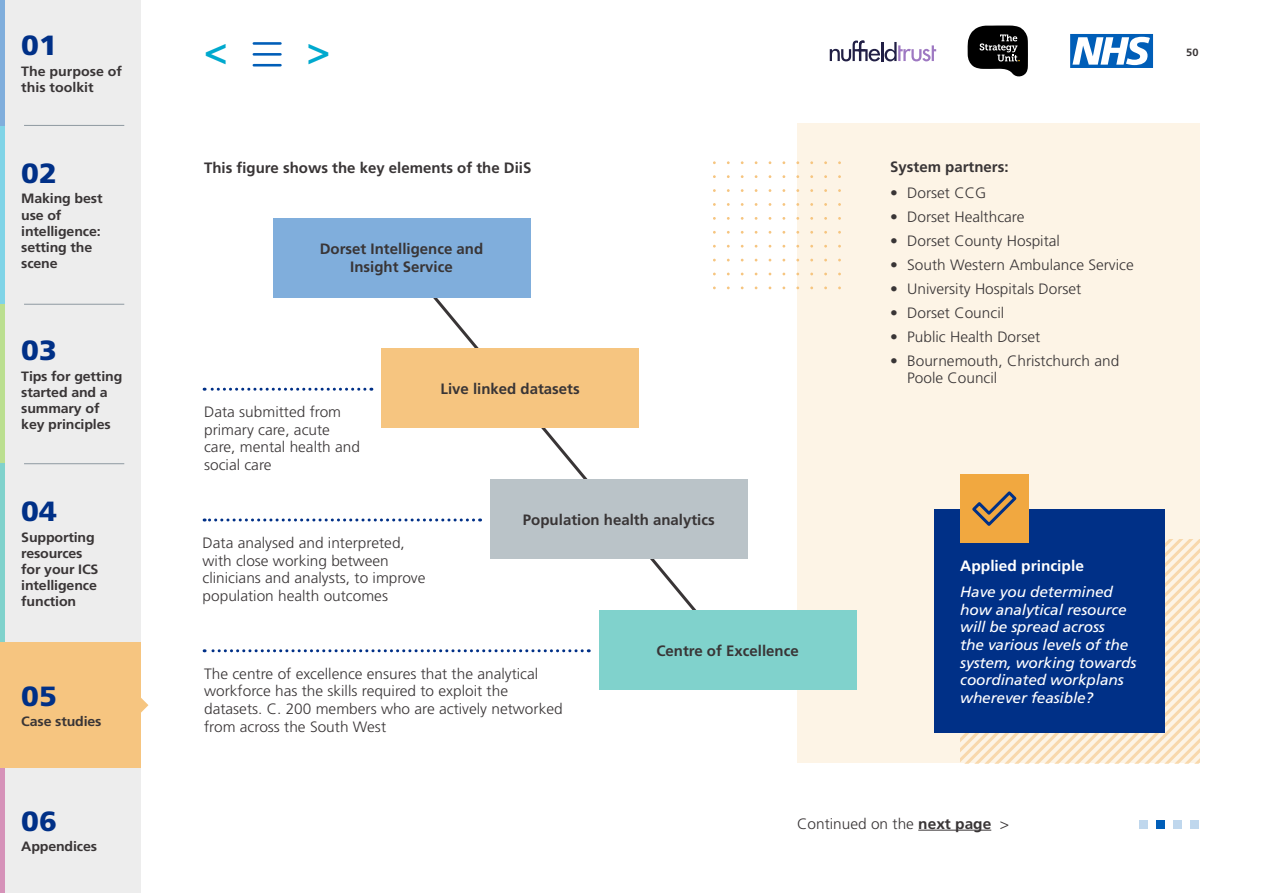
<style>
.page{position:relative;width:1263px;height:893px;background:#fff}
.page>*{position:absolute;margin:0;border:0;box-sizing:border-box;transform-origin:0 0}
.t1{font:900 condensed 39px "Frutiger";color:#00a9ce}
.t2{font:900 27.75px "Frutiger";color:#003087;scale:1.05 1}
.Paragraph{font:300 15px/17.7px "Frutiger LT Std";color:#393536}
.t3{font:300 15px/17.7px "Frutiger";color:#393536}
.Paragraph-2{font:700 15px/17.7px "Frutiger LT Std";color:#393536;text-align:center}
.Paragraph-3{font:italic 15px/17.7px "Frutiger LT Std";letter-spacing:-.01em;color:#fff}
.Paragraph-4{font:700 15px "Frutiger LT Std";color:#fff}
.t4{font:700 13.5px/16.2px "Frutiger";letter-spacing:-.01em;color:#393536;scale:1.05 1}
.t5{font:700 10.5px "Frutiger";color:#393536;scale:1.05 1}
.s1{font-weight:700}
</style>
<div class="page">
<div style="left:797px;top:123px;width:402px;height:640px;background:#fdf4e6"></div>
<svg style="left:960px;top:539px;width:239px;height:224px"></svg>
<svg style="left:397px;top:253px;width:333px;height:400px"></svg>
<svg style="left:204px;top:388px;width:161px;height:3px"></svg>
<svg style="left:204px;top:518px;width:270px;height:3px"></svg>
<svg style="left:204px;top:649px;width:378px;height:3px"></svg>
<div style="left:1140px;top:821px;width:8px;height:8px;background:#bfd7ed"></div>
<div style="left:1157px;top:821px;width:8px;height:8px;background:#005eb8"></div>
<div style="left:1174px;top:821px;width:8px;height:8px;background:#bfd7ed"></div>
<div style="left:1191px;top:821px;width:8px;height:8px;background:#bfd7ed"></div>
<div style="left:0;top:0;width:140px;height:893px;background:#ededed"></div>
<div style="left:273px;top:218px;width:257px;height:79px;background:#80aedc"></div>
<div style="left:381px;top:348px;width:258px;height:80px;background:#f6c580"></div>
<div style="left:490px;top:479px;width:257px;height:80px;background:#bac3c8"></div>
<div style="left:599px;top:610px;width:257px;height:80px;background:#80d2cc"></div>
<div style="left:935px;top:509px;width:230px;height:224px;background:#003087"></div>
<hr style="left:918px;top:830px;width:73px;height:1px;background:#393536">
<div style="left:960px;top:475px;width:68px;height:68px;background:#f1a840"></div>
<svg style="left:972px;top:491px;width:45px;height:35px"></svg>
<hr style="left:24px;top:125px;width:100px;height:1px;background:#8e99a1">
<hr style="left:24px;top:463px;width:100px;height:1px;background:#8e99a1">
<hr style="left:24px;top:304px;width:100px;height:1px;background:#8e99a1">
<svg style="left:140px;top:697px;width:8px;height:16px"></svg>
<hr style="left:0;top:125px;width:4px;height:179px;background:#80d4e7">
<hr style="left:0;top:304px;width:4px;height:160px;background:#bbdf90">
<hr style="left:0;top:464px;width:4px;height:178px;background:#80d2cc">
<hr style="left:0;top:768px;width:4px;height:125px;background:#d692b9">
<hr style="left:0;top:0;width:4px;height:125px;background:#80aedc">
<div style="left:0;top:642px;width:140px;height:126px;background:#f6c580"></div>
<hr style="left:254px;top:42px;width:26px;height:3px;background:#005eb8">
<hr style="left:254px;top:53px;width:26px;height:3px;background:#005eb8">
<hr style="left:254px;top:64px;width:26px;height:3px;background:#005eb8">
<svg style="left:830px;top:41px;width:106px;height:20px"></svg>
<svg style="left:967px;top:25px;width:61px;height:52px"></svg>
<svg style="left:1070px;top:34px;width:83px;height:34px"></svg>
<p class="t2" style="left:21px;top:29px;width:35px">01</p>
<p class="t4" style="left:21px;top:63px;width:98px">The purpose of this toolkit</p>
<p class="t2" style="left:21px;top:156px;width:35px">02</p>
<p class="t4" style="left:21px;top:190px;width:79px">Making best use of intelligence: setting the scene</p>
<p class="t2" style="left:21px;top:334px;width:35px">03</p>
<p class="t4" style="left:21px;top:368px;width:98px">Tips for getting started and a summary of key principles</p>
<p class="t2" style="left:21px;top:495px;width:35px">04</p>
<p class="t4" style="left:21px;top:529px;width:75px">Supporting resources for your ICS intelligence function</p>
<p class="t2" style="left:21px;top:679px;width:35px">05</p>
<p class="t4" style="left:21px;top:713px;width:78px">Case studies</p>
<p class="t2" style="left:21px;top:804px;width:35px">06</p>
<p class="t4" style="left:21px;top:838px;width:74px">Appendices</p>
<p class="t1" style="left:204px;top:27px;width:25px">&lt;</p>
<p class="t1" style="left:307px;top:27px;width:25px">&gt;</p>
<p class="Paragraph-2" style="left:204px;top:159px;width:329px">This figure shows the key elements of the DiiS</p>
<p class="Paragraph-2" style="left:320px;top:240px;width:165px">Dorset Intelligence and<br>Insight Service</p>
<p class="Paragraph" style="left:204px;top:403px;width:157px">Data submitted from primary care, acute care, mental health and social care</p>
<p class="Paragraph-2" style="left:441px;top:380px;width:141px">Live linked datasets</p>
<p class="Paragraph" style="left:203px;top:534px;width:224px">Data analysed and interpreted, with close working between clinicians and analysts, to improve population health outcomes</p>
<p class="Paragraph-2" style="left:523px;top:511px;width:193px">Population health analytics</p>
<p class="Paragraph-2" style="left:656px;top:642px;width:144px">Centre of Excellence</p>
<p class="Paragraph" style="left:204px;top:665px;width:360px">The centre of excellence ensures that the analytical workforce has the skills required to exploit the datasets. C. 200 members who are actively networked from across the South West</p>
<p class="Paragraph-2" style="left:890px;top:158px;width:120px">System partners:</p>
<p class="t3" style="left:890px;top:184px;width:97px">• Dorset CCG</p>
<p class="t3" style="left:890px;top:208px;width:136px">• Dorset Healthcare</p>
<p class="t3" style="left:890px;top:232px;width:171px">• Dorset County Hospital</p>
<p class="t3" style="left:890px;top:256px;width:245px">• South Western Ambulance Service</p>
<p class="t3" style="left:890px;top:280px;width:193px">• University Hospitals Dorset</p>
<p class="t3" style="left:890px;top:304px;width:116px">• Dorset Council</p>
<p class="t3" style="left:890px;top:328px;width:152px">• Public Health Dorset</p>
<p class="t3" style="left:907px;top:352px;width:214px;text-indent:-17px">• Bournemouth, Christchurch and<br>Poole Council</p>
<p class="Paragraph-4" style="left:960px;top:557px;width:125px">Applied principle</p>
<p class="Paragraph-3" style="left:960px;top:583px;width:178px">Have you determined how analytical resource will be spread across<br>the various levels of the system, working towards coordinated workplans wherever feasible?</p>
<p class="Paragraph" style="left:797px;top:815px;width:213px">Continued on the <span class="s1">next page</span> &gt;</p>
<p class="t5" style="left:1186px;top:46px;width:13px">50</p>
</div>
